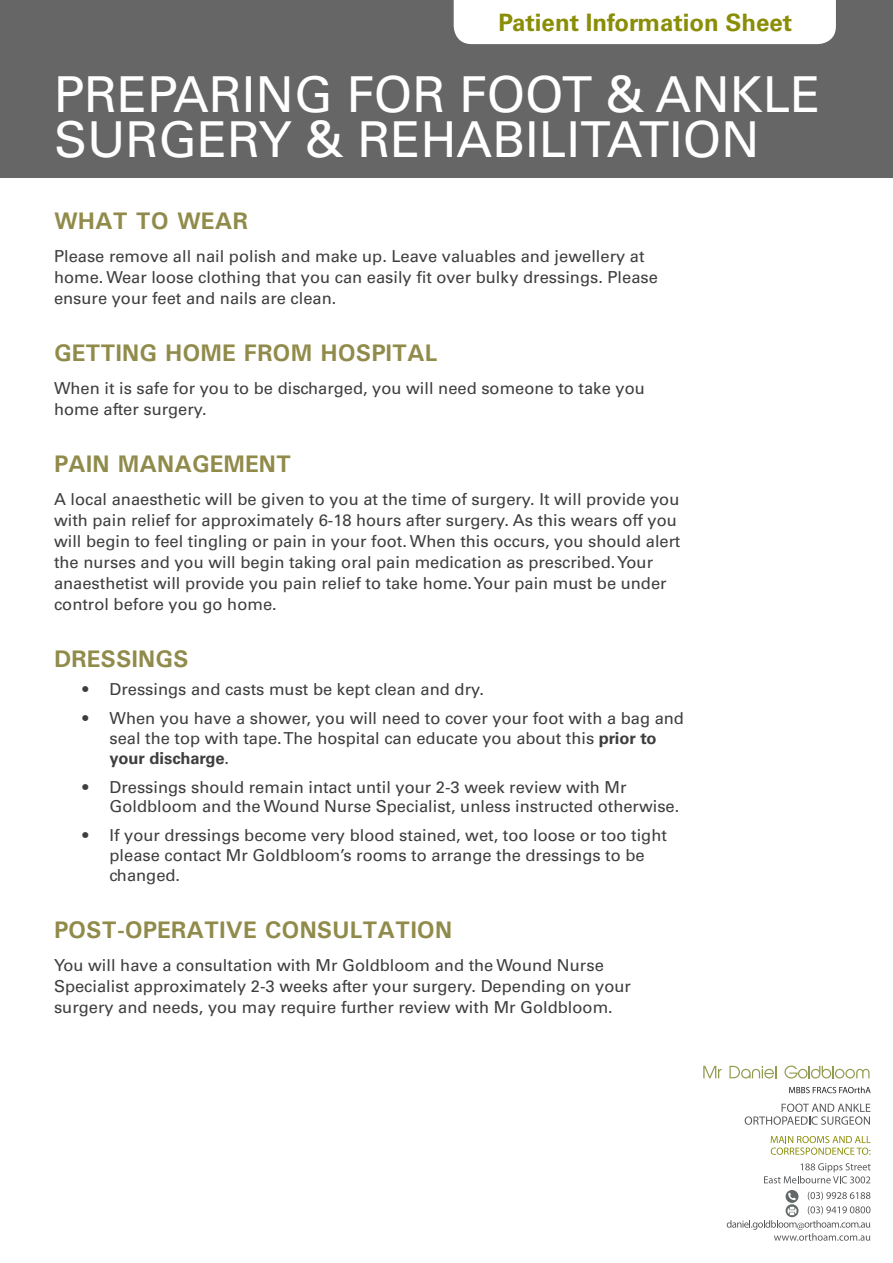
<style>
.page{position:relative;width:893px;height:1263px;background:#fff}
.page>*{position:absolute;margin:0;border:0;box-sizing:border-box;transform-origin:0 0}
.t1{font:49.5px/45px "Univers LT Std";color:#fff}
.Heading_2{font:700 24px "Univers";color:#918b4b}
.t2{font:700 24px "Univers LT Std";color:#8a8d06}
.Paragraph{font:16.5px/21px "Univers LT Std";color:#3e3e3f}
.s1{font-weight:700}
</style>
<div class="page">
<div style="left:0;top:0;width:893px;height:178px;background:#666"></div>
<div style="left:454px;top:0;width:382px;height:44px;background:#fff"></div>
<svg style="left:771px;top:1136px;width:100px;height:19px"></svg>
<svg style="left:764px;top:1163px;width:107px;height:20px"></svg>
<svg style="left:727px;top:1190px;width:143px;height:51px"></svg>
<svg style="left:745px;top:1103px;width:125px;height:22px"></svg>
<svg style="left:703px;top:1066px;width:19px;height:12px"></svg>
<svg style="left:729px;top:1066px;width:47px;height:12px"></svg>
<svg style="left:784px;top:1065px;width:85px;height:13px"></svg>
<svg style="left:789px;top:1087px;width:82px;height:6px"></svg>
<h2 class="t2" style="left:499px;top:8px;width:295px">Patient Information Sheet</h2>
<p class="t1" style="left:54px;top:72px;width:768px">PREPARING FOR FOOT &amp; ANKLE<br>SURGERY &amp; REHABILITATION</p>
<p class="Heading_2" style="left:54px;top:205px;width:195px">WHAT TO WEAR</p>
<p class="Paragraph" style="left:54px;top:245px;width:605px">Please remove all nail polish and make up. Leave valuables and jewellery at home. Wear loose clothing that you can easily fit over bulky dressings. Please ensure your feet and nails are clean.</p>
<p class="Heading_2" style="left:54px;top:337px;width:385px">GETTING HOME FROM HOSPITAL</p>
<p class="Paragraph" style="left:54px;top:377px;width:592px">When it is safe for you to be discharged, you will need someone to take you home after surgery.</p>
<p class="Heading_2" style="left:54px;top:448px;width:239px">PAIN MANAGEMENT</p>
<p class="Paragraph" style="left:54px;top:488px;width:628px">A local anaesthetic will be given to you at the time of surgery. It will provide you with pain relief for approximately 6-18 hours after surgery. As this wears off you will begin to feel tingling or pain in your foot. When this occurs, you should alert the nurses and you will begin taking oral pain medication as prescribed. Your anaesthetist will provide you pain relief to take home. Your pain must be under control before you go home.</p>
<p class="Heading_2" style="left:54px;top:643px;width:136px">DRESSINGS</p>
<p class="Paragraph" style="left:82px;top:679px;width:403px">• Dressings and casts must be kept clean and dry.</p>
<p class="Paragraph" style="left:110px;top:709px;width:576px;line-height:19.8px;text-indent:-27px">• When you have a shower, you will need to cover your foot with a bag and seal the top with tape. The hospital can educate you about this <span class="s1">prior to your discharge</span>.</p>
<p class="Paragraph" style="left:110px;top:777px;width:571px;line-height:19.8px;text-indent:-27px">• Dressings should remain intact until your 2-3 week review with Mr<br>Goldbloom and the Wound Nurse Specialist, unless instructed otherwise.</p>
<p class="Paragraph" style="left:110px;top:826px;width:559px;line-height:19.8px;text-indent:-27px">• If your dressings become very blood stained, wet, too loose or too tight please contact Mr Goldbloom’s rooms to arrange the dressings to be changed.</p>
<p class="Heading_2" style="left:54px;top:914px;width:400px">POST-OPERATIVE CONSULTATION</p>
<p class="Paragraph" style="left:54px;top:955px;width:578px">You will have a consultation with Mr Goldbloom and the Wound Nurse<br>Specialist approximately 2-3 weeks after your surgery. Depending on your surgery and needs, you may require further review with Mr Goldbloom.</p>
</div>
